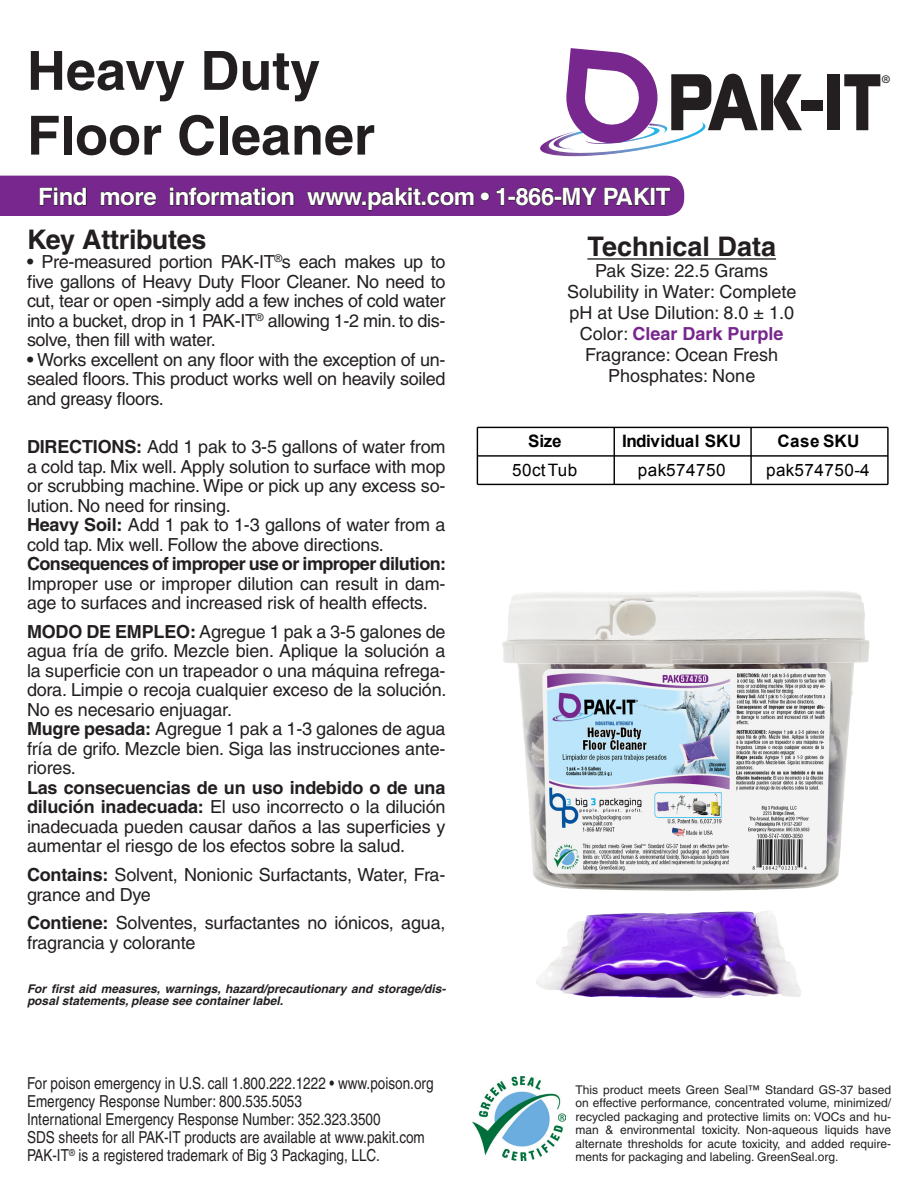
<style>
.page{position:relative;width:918px;height:1188px;background:#fff}
.page>*{position:absolute;margin:0;border:0;box-sizing:border-box;transform-origin:0 0}
.t1{font:700 77.7px "Dicot";color:#231f20}
.t2{font:700 54px "Helvetica";color:#231f20}
.t3{font:700 27px "Helvetica";letter-spacing:-.01em;color:#231f20}
.t4{font:300 24.45px "Myriad Pro";color:#231f20}
.t5{font:700 24px "Helvetica";letter-spacing:-.02em;color:#fff}
.t6{font:18px/19.5px "Helvetica";letter-spacing:-.01em;color:#231f20;text-align:justify}
.t7{font:700 18px "Helvetica";color:#77278d}
.t8{font:17.1px "Arial";letter-spacing:.025em;color:#000}
.t9{font:700 17.1px "Arial";letter-spacing:-.03em;color:#000}
.t10{font:700 17.1px "Arial";color:#000}
.t11{font:condensed 16.5px "Helvetica";color:#231f20}
.t12{font:12px/13.5px "Helvetica";color:#231f20;text-align:justify}
.t13{font:italic 700 12px/12px "Helvetica";color:#231f20}
.s1{font-weight:700}
.s2{font-weight:400;color:#231f20}
</style>
<div class="page">
<svg style="left:540px;top:48px;width:166px;height:109px"></svg>
<hr style="left:587px;top:258px;width:189px;height:2px;background:#231f20">
<img style="left:473px;top:1076px;width:93px;height:85px">
<svg style="left:0;top:176px;width:684px;height:40px;background:#6e2681"></svg>
<hr style="left:614px;top:427px;width:1px;height:57px;background:#000">
<hr style="left:750px;top:427px;width:2px;height:57px;background:#000">
<hr style="left:477px;top:455px;width:411px;height:2px;background:#000">
<hr style="left:477px;top:427px;width:1px;height:57px;background:#000">
<hr style="left:887px;top:427px;width:2px;height:57px;background:#000">
<hr style="left:477px;top:427px;width:411px;height:1px;background:#000">
<hr style="left:477px;top:484px;width:411px;height:1px;background:#000">
<img style="left:502px;top:590px;width:367px;height:408px">
<p class="t2" style="left:27px;top:38px;width:295px">Heavy Duty</p>
<p class="t2" style="left:27px;top:103px;width:350px">Floor Cleaner</p>
<p class="t1" style="left:668px;top:65px;width:215px">PAK-IT</p>
<p class="t4" style="left:881px;top:71px;width:11px">®</p>
<p class="t5" style="left:38px;top:182px;width:634px">Find more information www.pakit.com • 1-866-MY PAKIT</p>
<p class="t3" style="left:27px;top:223px;width:181px">Key Attributes</p>
<p class="t6" style="left:27px;top:252px;width:420px"><span class="s1">•</span> Pre-measured portion PAK-IT<sup>®</sup>s each makes up to five gallons of Heavy Duty Floor Cleaner. No need to cut, tear or open -simply add a few inches of cold water into a bucket, drop in 1 PAK-IT<sup>®</sup> allowing 1-2 min. to dis&shy;solve, then fill with water.</p>
<p class="t6" style="left:27px;top:350px;width:420px"><span class="s1">•</span> Works excellent on any floor with the exception of un&shy;sealed floors. This product works well on heavily soiled and greasy floors.</p>
<p class="t6" style="left:27px;top:437px;width:420px"><span class="s1">DIRECTIONS:</span> Add 1 pak to 3-5 gallons of water from a cold tap. Mix well. Apply solution to surface with mop or scrubbing machine. Wipe or pick up any excess so&shy;lution. No need for rinsing.</p>
<p class="t6" style="left:27px;top:515px;width:420px"><span class="s1">Heavy Soil:</span> Add 1 pak to 1-3 gallons of water from a cold tap. Mix well. Follow the above directions.</p>
<p class="t6" style="left:27px;top:554px;width:421px"><span class="s1">Consequences of improper use or improper dilution:<br></span>Improper use or improper dilution can result in dam&shy;age to surfaces and increased risk of health effects.</p>
<p class="t6" style="left:27px;top:622px;width:421px"><span class="s1">MODO DE EMPLEO:</span> Agregue 1 pak a 3-5 galones de agua fría de grifo. Mezcle bien. Aplique la solución a la superficie con un trapeador o una máquina refrega&shy;dora. Limpie o recoja cualquier exceso de la solución.<br>No es necesario enjuagar.</p>
<p class="t6" style="left:27px;top:719px;width:420px"><span class="s1">Mugre pesada:</span> Agregue 1 pak a 1-3 galones de agua fría de grifo. Mezcle bien. Siga las instrucciones ante&shy;riores.</p>
<p class="t6" style="left:27px;top:778px;width:420px"><span class="s1">Las consecuencias de un uso indebido o de una dilución inadecuada:</span> El uso incorrecto o la dilución inadecuada pueden causar daños a las superficies y aumentar el riesgo de los efectos sobre la salud.</p>
<p class="t6" style="left:27px;top:865px;width:420px"><span class="s1">Contains:</span> Solvent, Nonionic Surfactants, Water, Fra&shy;grance and Dye</p>
<p class="t6" style="left:27px;top:913px;width:420px"><span class="s1">Contiene:</span> Solventes, surfactantes no iónicos, agua, fragrancia y colorante</p>
<p class="t13" style="left:27px;top:982px;width:421px">For first aid measures, warnings, hazard/precautionary and storage/dis&shy;posal statements, please see container label.</p>
<p class="t11" style="left:27px;top:1074px;width:408px">For poison emergency in U.S. call 1.800.222.1222 • www.poison.org</p>
<p class="t11" style="left:27px;top:1092px;width:277px">Emergency Response Number: 800.535.5053</p>
<p class="t11" style="left:27px;top:1110px;width:355px">International Emergency Response Number: 352.323.3500</p>
<p class="t11" style="left:27px;top:1128px;width:399px">SDS sheets for all PAK-IT products are available at www.pakit.com</p>
<p class="t11" style="left:27px;top:1146px;width:354px">PAK-IT<sup>®</sup> is a registered trademark of Big 3 Packaging, LLC.</p>
<p class="t3" style="left:587px;top:230px;width:190px">Technical Data</p>
<p class="t6" style="left:595px;top:261px;width:174px">Pak Size: 22.5 Grams</p>
<p class="t6" style="left:567px;top:282px;width:231px">Solubility in Water: Complete</p>
<p class="t6" style="left:569px;top:303px;width:226px">pH at Use Dilution: 8.0 ± 1.0</p>
<p class="t7" style="left:580px;top:323px;width:205px"><span class="s2">Color:</span> Clear Dark Purple</p>
<p class="t6" style="left:585px;top:345px;width:195px">Fragrance: Ocean Fresh</p>
<p class="t6" style="left:608px;top:366px;width:149px">Phosphates: None</p>
<p class="t10" style="left:528px;top:430px;width:35px">Size</p>
<p class="t9" style="left:622px;top:430px;width:121px">Individual SKU</p>
<p class="t10" style="left:777px;top:430px;width:84px">Case SKU</p>
<p class="t8" style="left:512px;top:458px;width:67px">50ct Tub</p>
<p class="t8" style="left:638px;top:458px;width:89px">pak574750</p>
<p class="t8" style="left:766px;top:458px;width:105px">pak574750-4</p>
<p class="t12" style="left:576px;top:1083px;width:317px">This product meets Green Seal™ Standard GS-37 based on effective performance, concentrated volume, minimized/ recycled packaging and protective limits on: VOCs and hu&shy;man &amp; environmental toxicity. Non-aqueous liquids have alternate thresholds for acute toxicity, and added require&shy;ments for packaging and labeling. GreenSeal.org.</p>
</div>
